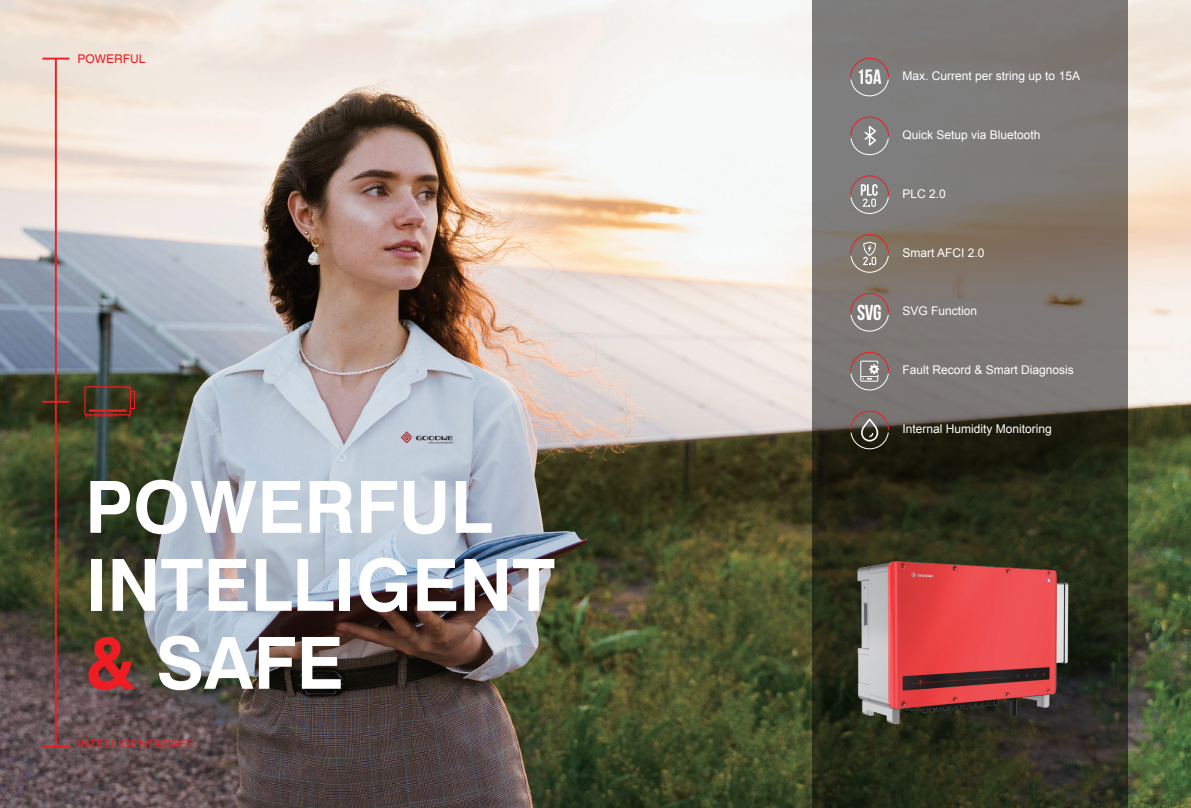
<style>
.page{position:relative;width:1191px;height:808px;background:#fff}
.page>*{position:absolute;margin:0;border:0;box-sizing:border-box;transform-origin:0 0}
.t1{font:700 72px/78px "Swiss 721 BT";color:#fff}
.t2{font:21.6px "Bebas Neue";color:#fff}
.t3{font:20.7px "Bebas Neue";color:#fff}
.t4{font:12px "Arial";color:#fff}
.t5{font:12px "Helvetica";color:#ee1d23}
.s1{color:#ee1d23}
</style>
<div class="page">
<img style="left:0;top:0;width:1191px;height:808px">
<svg style="left:812px;top:0;width:315px;height:808px;background:#5b5950"></svg>
<svg style="left:42px;top:58px;width:27px;height:689px;background:#87766d"></svg>
<svg style="left:84px;top:386px;width:51px;height:32px;background:#563525"></svg>
<img style="left:839px;top:546px;width:242px;height:192px">
<svg style="left:850px;top:58px;width:39px;height:38px"></svg>
<svg style="left:850px;top:117px;width:39px;height:38px"></svg>
<svg style="left:850px;top:175px;width:39px;height:39px;background:#928989"></svg>
<svg style="left:850px;top:234px;width:39px;height:39px;background:#908075"></svg>
<svg style="left:850px;top:293px;width:39px;height:39px;background:#857876"></svg>
<svg style="left:850px;top:352px;width:39px;height:38px"></svg>
<svg style="left:850px;top:411px;width:39px;height:38px"></svg>
<p class="t5" style="left:78px;top:52px;width:70px">POWERFUL</p>
<h1 class="t1" style="left:85px;top:466px;width:471px">POWERFUL<br>INTELLIGENT <span class="s1">&amp;</span> SAFE</h1>
<p class="t5" style="left:78px;top:737px;width:118px">INTELLIGENT&amp;SAFE</p>
<h3 class="t3" style="left:856px;top:66px;width:26px">15A</h3>
<h2 class="t2" style="left:857px;top:300px;width:26px">SVG</h2>
<p class="t4" style="left:902px;top:68px;width:179px">Max. Current per string up to 15A</p>
<p class="t4" style="left:902px;top:127px;width:140px">Quick Setup via Bluetooth</p>
<p class="t4" style="left:902px;top:186px;width:45px">PLC 2.0</p>
<p class="t4" style="left:902px;top:245px;width:84px">Smart AFCI 2.0</p>
<p class="t4" style="left:902px;top:303px;width:76px">SVG Function</p>
<p class="t4" style="left:902px;top:362px;width:173px">Fault Record &amp; Smart Diagnosis</p>
<p class="t4" style="left:902px;top:421px;width:151px">Internal Humidity Monitoring</p>
</div>
